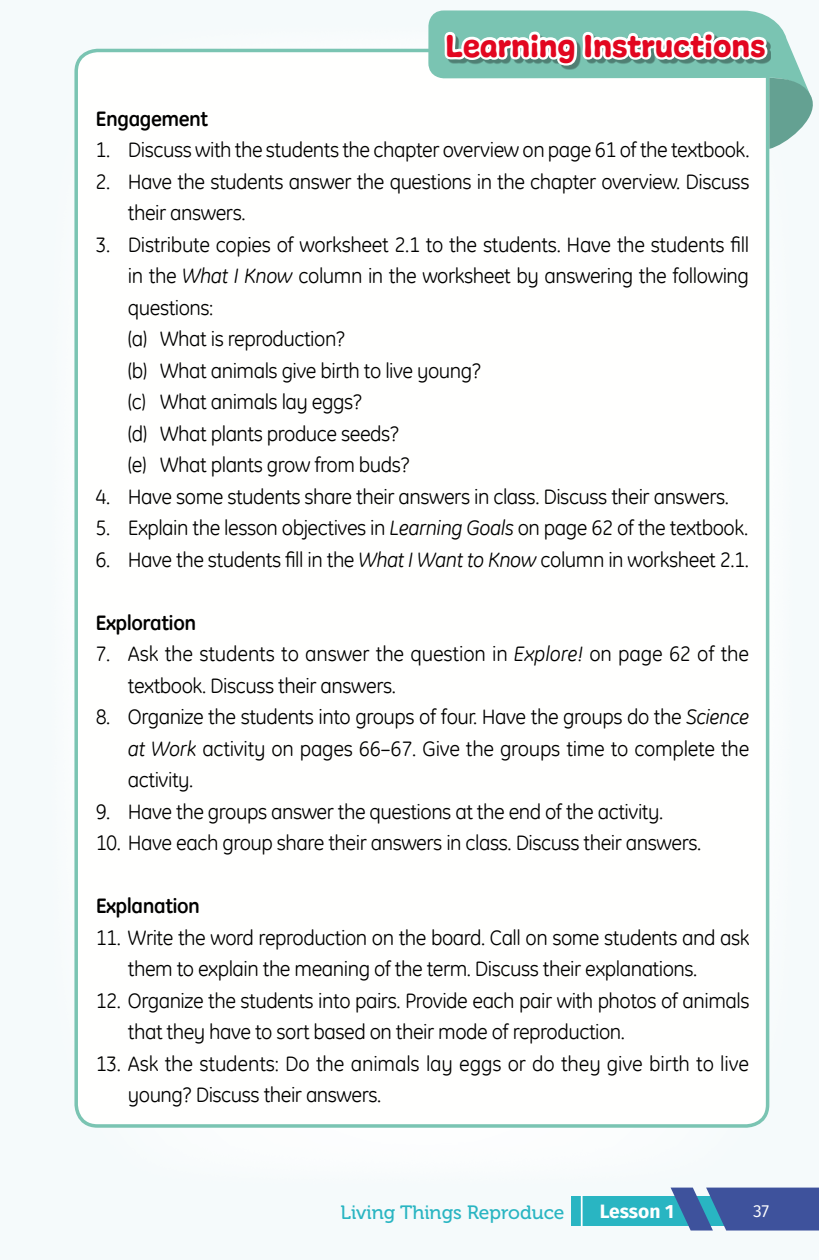
<style>
.page{position:relative;width:819px;height:1260px;background:#f5fafb}
.page>*{position:absolute;margin:0;border:0;box-sizing:border-box;transform-origin:0 0}
.t1{font:33.6px "Freude";color:#e20620}
.t2{font:21px/31.5px "GE Inspira";letter-spacing:-.025em;color:#000}
.t3{font:21px/31.5px "GE Inspira";letter-spacing:-.005em;color:#000}
.t4{font:700 21px "GE Inspira";letter-spacing:-.025em;color:#000}
.t5{font:19.25px "Museo 500";color:#29b5c2}
.t6{font:700 19.25px "Fira Sans";color:#fff}
.t7{font:17.5px "Fira Sans";color:#fff}
.s1{font-style:italic}
</style>
<div class="page">
<div style="left:571px;top:1197px;width:155px;height:29px;background:#29b5c2"></div>
<svg style="left:670px;top:1188px;width:149px;height:43px"></svg>
<hr style="left:580px;top:1196px;width:2px;height:30px;background:#fff">
<div style="left:76px;top:50px;width:691px;height:1076px;background:#fffffe;border-radius:21px"></div>
<div style="left:74px;top:49px;width:695px;height:1079px;border:4px solid #7ac4b2;border-radius:21px"></div>
<svg style="left:428px;top:10px;width:385px;height:139px"></svg>
<h1 class="t1" style="left:445px;top:25px;width:321px">Learning Instructions</h1>
<p class="t4" style="left:96px;top:105px;width:114px">Engagement</p>
<p class="t2" style="left:96px;top:134px;width:655px">1. Discuss with the students the chapter overview on page 61 of the textbook.</p>
<p class="t2" style="left:128px;top:165px;width:623px;text-indent:-32px">2. Have the students answer the questions in the chapter overview. Discuss their answers.</p>
<p class="t2" style="left:128px;top:228px;width:622px;text-indent:-32px">3. Distribute copies of worksheet 2.1 to the students. Have the students fill in the <span class="s1">What I Know</span> column in the worksheet by answering the following questions:<br>(a) What is reproduction?<br>(b) What animals give birth to live young?<br>(c) What animals lay eggs?<br>(d) What plants produce seeds?<br>(e) What plants grow from buds?</p>
<p class="t2" style="left:96px;top:480px;width:635px">4. Have some students share their answers in class. Discuss their answers.</p>
<p class="t2" style="left:96px;top:512px;width:654px">5. Explain the lesson objectives in <span class="s1">Learning Goals</span> on page 62 of the textbook.</p>
<p class="t2" style="left:96px;top:543px;width:654px">6. Have the students fill in the <span class="s1">What I Want to Know</span> column in worksheet 2.1.</p>
<p class="t4" style="left:96px;top:609px;width:102px">Exploration</p>
<p class="t2" style="left:128px;top:638px;width:623px;text-indent:-32px">7. Ask the students to answer the question in <span class="s1">Explore!</span> on page 62 of the textbook. Discuss their answers.</p>
<p class="t2" style="left:128px;top:701px;width:623px;text-align:justify;text-indent:-32px">8. Organize the students into groups of four. Have the groups do the <span class="s1">Science at Work</span> activity on pages 66–67. Give the groups time to complete the activity.</p>
<p class="t2" style="left:96px;top:795px;width:569px">9. Have the groups answer the questions at the end of the activity.</p>
<p class="t2" style="left:96px;top:827px;width:607px">10. Have each group share their answers in class. Discuss their answers.</p>
<p class="t4" style="left:96px;top:892px;width:106px">Explanation</p>
<p class="t2" style="left:128px;top:921px;width:623px;text-indent:-32px">11. Write the word reproduction on the board. Call on some students and ask them to explain the meaning of the term. Discuss their explanations.</p>
<p class="t2" style="left:128px;top:984px;width:623px;text-indent:-32px">12. Organize the students into pairs. Provide each pair with photos of animals that they have to sort based on their mode of reproduction.</p>
<p class="t3" style="left:128px;top:1047px;width:622px;text-indent:-32px">13. Ask the students: Do the animals lay eggs or do they give birth to live young? Discuss their answers.</p>
<p class="t5" style="left:340px;top:1201px;width:225px">Living Things Reproduce</p>
<p class="t6" style="left:599px;top:1195px;width:76px">Lesson 1</p>
<p class="t7" style="left:753px;top:1198px;width:18px">37</p>
</div>
